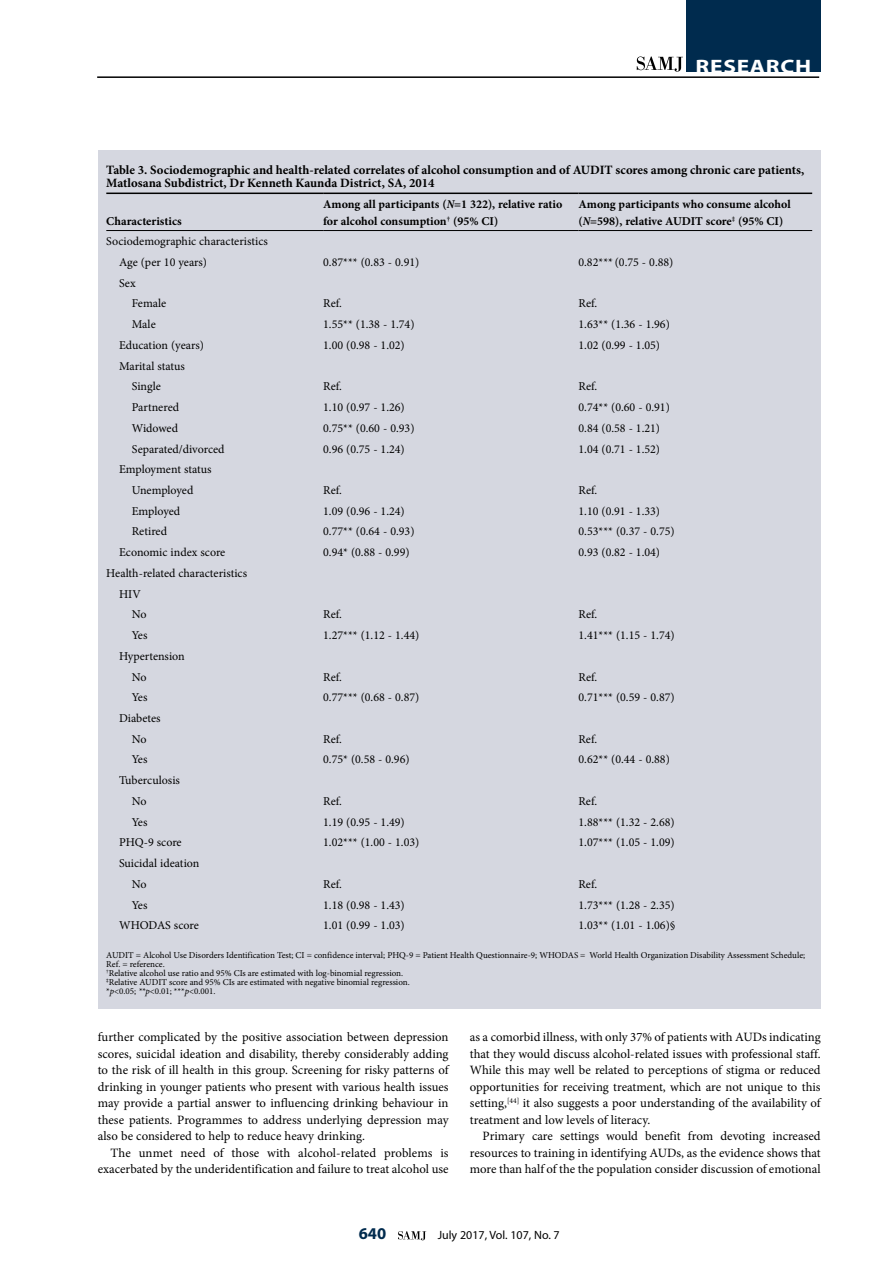
<style>
.page{position:relative;width:893px;height:1263px;background:#fff}
.page>*{position:absolute;margin:0;border:0;box-sizing:border-box;transform-origin:0 0}
.t1{font:700 19.5px "Myriad Pro";letter-spacing:.03em;color:#fff;scale:1.2 1}
.t2{font:700 16.5px "Myriad Pro";color:#002b4e}
.t3{font:12.75px/16.5px "Minion Pro";color:#000;text-align:justify}
.t4{font:700 12.75px/13.5px "Minion Pro";color:#000}
.t5{font:12px/20.7px "Minion Pro";color:#000}
.t6{font:700 12px/16.5px "Minion Pro";color:#000}
.t7{font:12px "Myriad Pro";color:#000}
.t8{font:9px/9px "Minion Pro";color:#000}
.s1{font-style:italic;font-stretch:condensed}
.s2{font-style:italic}
</style>
<div class="page">
<svg style="left:398px;top:1231px;width:28px;height:9px"></svg>
<hr style="left:97px;top:76px;width:722px;height:2px;background:#000">
<div style="left:686px;top:0;width:135px;height:72px;background:#002b4e"></div>
<svg style="left:637px;top:57px;width:46px;height:15px"></svg>
<div style="left:98px;top:150px;width:723px;height:858px;background:#d5d7e0"></div>
<hr style="left:106px;top:193px;width:217px;height:1px;background:#000">
<hr style="left:323px;top:193px;width:255px;height:1px;background:#000">
<hr style="left:578px;top:193px;width:234px;height:1px;background:#000">
<hr style="left:106px;top:230px;width:217px;height:1px;background:#000">
<hr style="left:323px;top:230px;width:255px;height:1px;background:#000">
<hr style="left:578px;top:230px;width:234px;height:1px;background:#000">
<h1 class="t1" style="left:696px;top:54px;width:98px">RESEARCH</h1>
<p class="t4" style="left:106px;top:163px;width:699px">Table 3. Sociodemographic and health-related correlates of alcohol consumption and of AUDIT scores among chronic care patients,<br>Matlosana Subdistrict, Dr Kenneth Kaunda District, SA, 2014</p>
<p class="t6" style="left:106px;top:212px;width:77px">Characteristics</p>
<p class="t6" style="left:323px;top:196px;width:241px">Among all participants (<span class="s1">N</span>=1 322), relative ratio for alcohol consumption<sup>†</sup> (95% CI)</p>
<p class="t6" style="left:578px;top:196px;width:214px">Among participants who consume alcohol (<span class="s1">N</span>=598), relative AUDIT score<sup>‡</sup> (95% CI)</p>
<p class="t5" style="left:119px;top:231px;width:150px;text-indent:-13px">Sociodemographic characteristics<br>Age (per 10 years)</p>
<p class="t5" style="left:132px;top:273px;width:36px;text-indent:-13px">Sex<br>Female</p>
<p class="t5" style="left:323px;top:252px;width:98px">0.87*** (0.83 - 0.91)</p>
<p class="t5" style="left:578px;top:252px;width:96px">0.82*** (0.75 - 0.88)</p>
<p class="t5" style="left:323px;top:293px;width:20px">Ref.</p>
<p class="t5" style="left:578px;top:293px;width:20px">Ref.</p>
<p class="t5" style="left:132px;top:314px;width:25px">Male</p>
<p class="t5" style="left:323px;top:314px;width:93px">1.55** (1.38 - 1.74)</p>
<p class="t5" style="left:578px;top:314px;width:93px">1.63** (1.36 - 1.96)</p>
<p class="t5" style="left:119px;top:335px;width:86px">Education (years)</p>
<p class="t5" style="left:323px;top:335px;width:83px">1.00 (0.98 - 1.02)</p>
<p class="t5" style="left:578px;top:335px;width:83px">1.02 (0.99 - 1.05)</p>
<p class="t5" style="left:132px;top:355px;width:54px;text-indent:-13px">Marital status<br>Single</p>
<p class="t5" style="left:323px;top:376px;width:20px">Ref.</p>
<p class="t5" style="left:578px;top:376px;width:20px">Ref.</p>
<p class="t5" style="left:132px;top:397px;width:49px">Partnered</p>
<p class="t5" style="left:323px;top:397px;width:83px">1.10 (0.97 - 1.26)</p>
<p class="t5" style="left:578px;top:397px;width:93px">0.74** (0.60 - 0.91)</p>
<p class="t5" style="left:132px;top:418px;width:48px">Widowed</p>
<p class="t5" style="left:323px;top:418px;width:93px">0.75** (0.60 - 0.93)</p>
<p class="t5" style="left:578px;top:418px;width:83px">0.84 (0.58 - 1.21)</p>
<p class="t5" style="left:132px;top:438px;width:94px">Separated/divorced</p>
<p class="t5" style="left:323px;top:438px;width:83px">0.96 (0.75 - 1.24)</p>
<p class="t5" style="left:578px;top:438px;width:83px">1.04 (0.71 - 1.52)</p>
<p class="t5" style="left:119px;top:459px;width:94px;text-align:center">Employment status<br>Unemployed</p>
<p class="t5" style="left:323px;top:480px;width:20px">Ref.</p>
<p class="t5" style="left:578px;top:480px;width:20px">Ref.</p>
<p class="t5" style="left:132px;top:501px;width:50px">Employed</p>
<p class="t5" style="left:323px;top:501px;width:83px">1.09 (0.96 - 1.24)</p>
<p class="t5" style="left:578px;top:501px;width:83px">1.10 (0.91 - 1.33)</p>
<p class="t5" style="left:132px;top:521px;width:37px">Retired</p>
<p class="t5" style="left:323px;top:521px;width:93px">0.77** (0.64 - 0.93)</p>
<p class="t5" style="left:578px;top:521px;width:98px">0.53*** (0.37 - 0.75)</p>
<p class="t5" style="left:119px;top:542px;width:108px">Economic index score</p>
<p class="t5" style="left:323px;top:542px;width:88px">0.94* (0.88 - 0.99)</p>
<p class="t5" style="left:578px;top:542px;width:83px">0.93 (0.82 - 1.04)</p>
<p class="t5" style="left:106px;top:563px;width:142px">Health-related characteristics</p>
<p class="t5" style="left:119px;top:583px;width:23px">HIV</p>
<p class="t5" style="left:132px;top:604px;width:16px">No</p>
<p class="t5" style="left:323px;top:604px;width:20px">Ref.</p>
<p class="t5" style="left:578px;top:604px;width:20px">Ref.</p>
<p class="t5" style="left:132px;top:625px;width:17px">Yes</p>
<p class="t5" style="left:323px;top:625px;width:98px">1.27*** (1.12 - 1.44)</p>
<p class="t5" style="left:578px;top:625px;width:98px">1.41*** (1.15 - 1.74)</p>
<p class="t5" style="left:132px;top:646px;width:54px;text-indent:-13px">Hypertension<br>No</p>
<p class="t5" style="left:323px;top:666px;width:20px">Ref.</p>
<p class="t5" style="left:578px;top:666px;width:20px">Ref.</p>
<p class="t5" style="left:132px;top:687px;width:17px">Yes</p>
<p class="t5" style="left:323px;top:687px;width:98px">0.77*** (0.68 - 0.87)</p>
<p class="t5" style="left:578px;top:687px;width:98px">0.71*** (0.59 - 0.87)</p>
<p class="t5" style="left:119px;top:708px;width:43px;text-align:center">Diabetes<br>No</p>
<p class="t5" style="left:323px;top:728px;width:20px">Ref.</p>
<p class="t5" style="left:578px;top:728px;width:20px">Ref.</p>
<p class="t5" style="left:132px;top:749px;width:17px">Yes</p>
<p class="t5" style="left:323px;top:749px;width:88px">0.75* (0.58 - 0.96)</p>
<p class="t5" style="left:578px;top:749px;width:93px">0.62** (0.44 - 0.88)</p>
<p class="t5" style="left:132px;top:770px;width:50px;text-indent:-13px">Tuberculosis<br>No</p>
<p class="t5" style="left:323px;top:791px;width:20px">Ref.</p>
<p class="t5" style="left:578px;top:791px;width:20px">Ref.</p>
<p class="t5" style="left:132px;top:811px;width:17px">Yes</p>
<p class="t5" style="left:323px;top:811px;width:83px">1.19 (0.95 - 1.49)</p>
<p class="t5" style="left:578px;top:811px;width:98px">1.88*** (1.32 - 2.68)</p>
<p class="t5" style="left:119px;top:832px;width:64px">PHQ-9 score</p>
<p class="t5" style="left:323px;top:832px;width:98px">1.02*** (1.00 - 1.03)</p>
<p class="t5" style="left:578px;top:832px;width:98px">1.07*** (1.05 - 1.09)</p>
<p class="t5" style="left:132px;top:853px;width:69px;text-indent:-13px">Suicidal ideation<br>No</p>
<p class="t5" style="left:323px;top:874px;width:20px">Ref.</p>
<p class="t5" style="left:578px;top:874px;width:20px">Ref.</p>
<p class="t5" style="left:132px;top:894px;width:17px">Yes</p>
<p class="t5" style="left:323px;top:894px;width:83px">1.18 (0.98 - 1.43)</p>
<p class="t5" style="left:578px;top:894px;width:98px">1.73*** (1.28 - 2.35)</p>
<p class="t5" style="left:119px;top:915px;width:81px">WHODAS score</p>
<p class="t5" style="left:323px;top:915px;width:83px">1.01 (0.99 - 1.03)</p>
<p class="t5" style="left:578px;top:915px;width:99px">1.03** (1.01 - 1.06)§</p>
<p class="t8" style="left:106px;top:950px;width:700px">AUDIT = Alcohol Use Disorders Identification Test; CI = confidence interval; PHQ-9 = Patient Health Questionnaire-9; WHODAS = World Health Organization Disability Assessment Schedule; Ref. = reference.<br><sup>†</sup>Relative alcohol use ratio and 95% CIs are estimated with log-binomial regression.<br><sup>‡</sup>Relative AUDIT score and 95% CIs are estimated with negative binomial regression.<br>*<span class="s2">p</span>&lt;0.05; <span class="s2">**p</span>&lt;0.01; ***<span class="s2">p</span>&lt;0.001.</p>
<p class="t3" style="left:98px;top:1029px;width:352px">further complicated by the positive association between depression scores, suicidal ideation and disability, thereby considerably adding to the risk of ill health in this group. Screening for risky patterns of drinking in younger patients who present with various health issues may provide a partial answer to influencing drinking behaviour in these patients. Programmes to address underlying depression may also be considered to help to reduce heavy drinking.</p>
<p class="t3" style="left:98px;top:1144px;width:352px;text-align:right">The unmet need of those with alcohol-related problems is exacerbated by the underidentification and failure to treat alcohol use</p>
<p class="t3" style="left:470px;top:1029px;width:352px">as a comorbid illness, with only 37% of patients with AUDs indicating that they would discuss alcohol-related issues with professional staff.<br>While this may well be related to perceptions of stigma or reduced opportunities for receiving treatment, which are not unique to this setting,<sup>[44]</sup> it also suggests a poor understanding of the availability of treatment and low levels of literacy.</p>
<p class="t3" style="left:470px;top:1128px;width:352px;text-indent:13px">Primary care settings would benefit from devoting increased resources to training in identifying AUDs, as the evidence shows that more than half of the the population consider discussion of emotional</p>
<p class="t2" style="left:359px;top:1223px;width:29px">640</p>
<p class="t7" style="left:438px;top:1228px;width:124px">July 2017, Vol. 107, No. 7</p>
</div>
